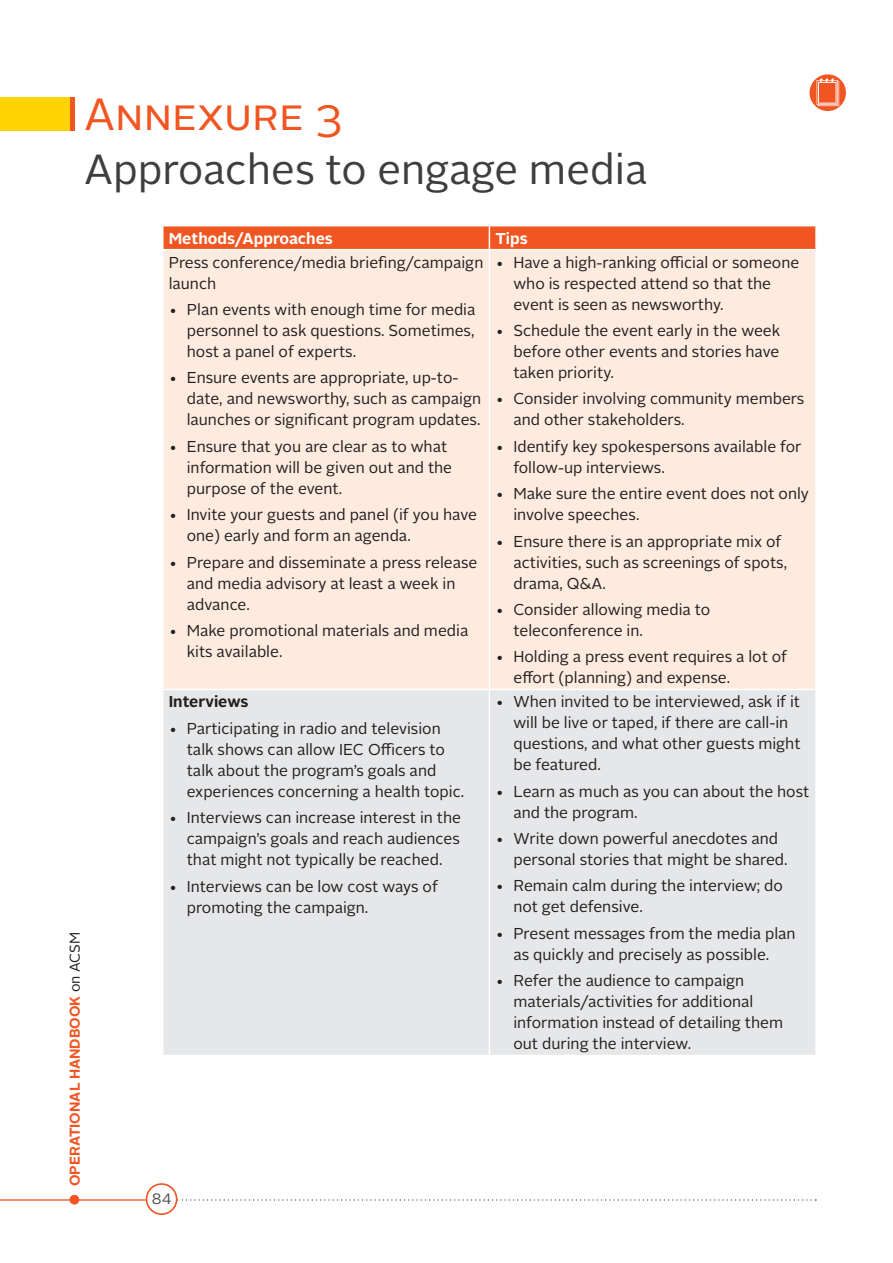
<style>
.page{position:relative;width:893px;height:1263px;background:#fff}
.page>*{position:absolute;margin:0;border:0;box-sizing:border-box;transform-origin:0 0}
.t1{font:45px "Alright Sans";color:#f15622}
.t2{font:42px "Alright Sans";color:#3e3e3f}
.t3{font:15.75px/21px "Alright Sans";color:#231f20}
.t4{font:700 15.75px "Alright Sans";color:#fff}
.t5{font:700 15.75px "Alright Sans";color:#231f20}
.t6{font:15px "Alright Sans";color:#4b4c4d}
.t7{font:700 14.25px "Alright Sans";color:#f15622}
.s1{font-weight:400;color:#231f20}
</style>
<div class="page">
<svg style="left:177px;top:1199px;width:639px;height:2px"></svg>
<div style="left:146px;top:1183px;width:31px;height:32px;border:2px solid #f15622;border-radius:50%"></div>
<div style="left:70px;top:1195px;width:9px;height:9px;background:#f15622;border-radius:50%"></div>
<hr style="left:0;top:1199px;width:146px;height:2px;background:#f15622">
<svg style="left:809px;top:74px;width:37px;height:37px"></svg>
<svg style="left:816px;top:78px;width:23px;height:28px"></svg>
<div style="left:818px;top:82px;width:18px;height:21px;background:#f15622;border:1px solid #fff"></div>
<div style="left:164px;top:250px;width:651px;height:439px;background:#fdebdf"></div>
<div style="left:164px;top:690px;width:651px;height:365px;background:#e6e7e9"></div>
<svg style="left:163px;top:226px;width:652px;height:23px;background:#f15a27"></svg>
<hr style="left:489px;top:250px;width:1px;height:439px;background:#fff">
<hr style="left:489px;top:690px;width:1px;height:365px;background:#fff">
<div style="left:0;top:97px;width:71px;height:34px;background:#fed304"></div>
<div style="left:70px;top:97px;width:5px;height:34px;background:#f15622"></div>
<h1 class="t1" style="left:84px;top:83px;width:259px">Annexure 3</h1>
<h2 class="t2" style="left:84px;top:141px;width:565px">Approaches to engage media</h2>
<p class="t7" style="left:65px;top:1186px;width:256px;rotate:-90deg">Operational Handbook <span class="s1">on ACSM</span></p>
<p class="t4" style="left:169px;top:227px;width:166px">Methods/Approaches</p>
<p class="t4" style="left:495px;top:227px;width:34px">Tips</p>
<p class="t3" style="left:169px;top:252px;width:316px">Press conference/media briefing/campaign launch</p>
<p class="t3" style="left:187px;top:299px;width:290px;text-align:justify;text-indent:-18px">• Plan events with enough time for media personnel to ask questions. Sometimes, host a panel of experts.</p>
<p class="t3" style="left:187px;top:368px;width:296px;text-indent:-18px">• Ensure events are appropriate, up-to&shy;date, and newsworthy, such as campaign launches or significant program updates.</p>
<p class="t3" style="left:187px;top:436px;width:267px;text-indent:-18px">• Ensure that you are clear as to what information will be given out and the purpose of the event.</p>
<p class="t3" style="left:187px;top:504px;width:292px;text-indent:-18px">• Invite your guests and panel (if you have one) early and form an agenda.</p>
<p class="t3" style="left:187px;top:552px;width:292px;text-indent:-18px">• Prepare and disseminate a press release and media advisory at least a week in advance.</p>
<p class="t3" style="left:187px;top:620px;width:283px;text-indent:-18px">• Make promotional materials and media kits available.</p>
<p class="t3" style="left:513px;top:252px;width:287px;text-indent:-18px">• Have a high-ranking official or someone who is respected attend so that the event is seen as newsworthy.</p>
<p class="t3" style="left:513px;top:320px;width:268px;text-align:justify;text-indent:-18px">• Schedule the event early in the week before other events and stories have taken priority.</p>
<p class="t3" style="left:513px;top:389px;width:293px;text-indent:-18px">• Consider involving community members and other stakeholders.</p>
<p class="t3" style="left:513px;top:436px;width:290px;text-indent:-18px">• Identify key spokespersons available for follow-up interviews.</p>
<p class="t3" style="left:513px;top:483px;width:297px;text-indent:-18px">• Make sure the entire event does not only involve speeches.</p>
<p class="t3" style="left:513px;top:531px;width:275px;text-indent:-18px">• Ensure there is an appropriate mix of activities, such as screenings of spots, drama, Q&amp;A.</p>
<p class="t3" style="left:513px;top:599px;width:199px;text-indent:-18px">• Consider allowing media to teleconference in.</p>
<p class="t3" style="left:513px;top:647px;width:275px;text-indent:-18px">• Holding a press event requires a lot of effort (planning) and expense.</p>
<p class="t5" style="left:169px;top:691px;width:81px">Interviews</p>
<p class="t3" style="left:187px;top:718px;width:279px;text-indent:-18px">• Participating in radio and television talk shows can allow IEC Officers to talk about the program’s goals and experiences concerning a health topic.</p>
<p class="t3" style="left:187px;top:807px;width:276px;text-align:justify;text-indent:-18px">• Interviews can increase interest in the campaign’s goals and reach audiences that might not typically be reached.</p>
<p class="t3" style="left:187px;top:876px;width:253px;text-indent:-18px">• Interviews can be low cost ways of promoting the campaign.</p>
<p class="t3" style="left:513px;top:691px;width:289px;text-indent:-18px">• When invited to be interviewed, ask if it will be live or taped, if there are call-in questions, and what other guests might be featured.</p>
<p class="t3" style="left:513px;top:781px;width:297px;text-indent:-18px">• Learn as much as you can about the host and the program.</p>
<p class="t3" style="left:513px;top:828px;width:276px;text-indent:-18px">• Write down powerful anecdotes and personal stories that might be shared.</p>
<p class="t3" style="left:513px;top:876px;width:271px;text-indent:-18px">• Remain calm during the interview; do not get defensive.</p>
<p class="t3" style="left:495px;top:923px;width:302px;text-align:center">• Present messages from the media plan as quickly and precisely as possible.</p>
<p class="t3" style="left:513px;top:970px;width:271px;text-indent:-18px">• Refer the audience to campaign materials/activities for additional information instead of detailing them out during the interview.</p>
<p class="t6" style="left:152px;top:1189px;width:21px">84</p>
</div>
